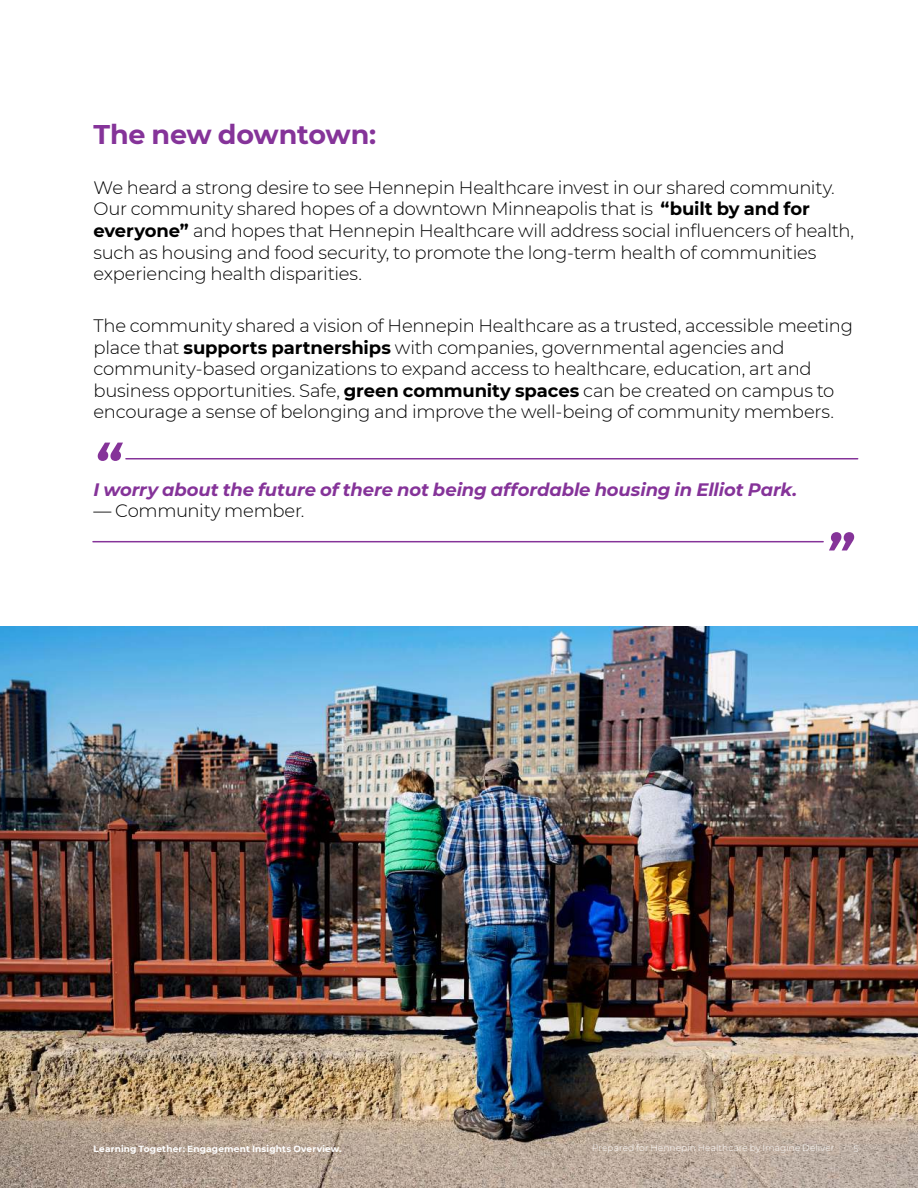
<style>
.page{position:relative;width:918px;height:1188px;background:#fff}
.page>*{position:absolute;margin:0;border:0;box-sizing:border-box;transform-origin:0 0}
.t1{font:italic 700 54px "Montserrat";color:#853399}
.t2{font:700 27px "Montserrat";letter-spacing:-.01em;color:#853399}
.t3{font:300 18px/21.6px "Montserrat";letter-spacing:-.015em;color:#000}
.t4{font:italic 700 18px "Montserrat";letter-spacing:-.005em;color:#853399}
.t5{font:300 9px "Montserrat";letter-spacing:.015em;color:#fff}
.t6{font:700 9px "Montserrat";letter-spacing:.02em;color:#fff}
.s1{font-weight:700}
</style>
<div class="page">
<img style="left:0;top:627px;width:918px;height:561px">
<hr style="left:126px;top:458px;width:732px;height:1px;background:#853399">
<hr style="left:93px;top:541px;width:730px;height:1px;background:#853399">
<h2 class="t2" style="left:93px;top:123px;width:284px">The new downtown:</h2>
<p class="t3" style="left:93px;top:178px;width:762px">We heard a strong desire to see Hennepin Healthcare invest in our shared community.<br>Our community shared hopes of a downtown Minneapolis that is <span class="s1">“built by and for everyone”</span> and hopes that Hennepin Healthcare will address social influencers of health, such as housing and food security, to promote the long-term health of communities experiencing health disparities.</p>
<p class="t3" style="left:93px;top:316px;width:761px">The community shared a vision of Hennepin Healthcare as a trusted, accessible meeting place that <span class="s1">supports partnerships</span> with companies, governmental agencies and community-based organizations to expand access to healthcare, education, art and business opportunities. Safe, <span class="s1">green community spaces</span> can be created on campus to encourage a sense of belonging and improve the well-being of community members.</p>
<h1 class="t1" style="left:93px;top:440px;width:28px">“</h1>
<p class="t4" style="left:93px;top:482px;width:705px">I worry about the future of there not being affordable housing in Elliot Park.</p>
<p class="t3" style="left:93px;top:502px;width:212px">— Community member.</p>
<h1 class="t1" style="left:858px;top:553px;width:28px;rotate:-180deg">“</h1>
<p class="t6" style="left:94px;top:1145px;width:250px">Learning Together: Engagement Insights Overview.</p>
<p class="t5" style="left:592px;top:1145px;width:244px">Prepared for Hennepin Healthcare by Imagine Deliver</p>
<p class="t5" style="left:853px;top:1145px;width:7px">5</p>
</div>
